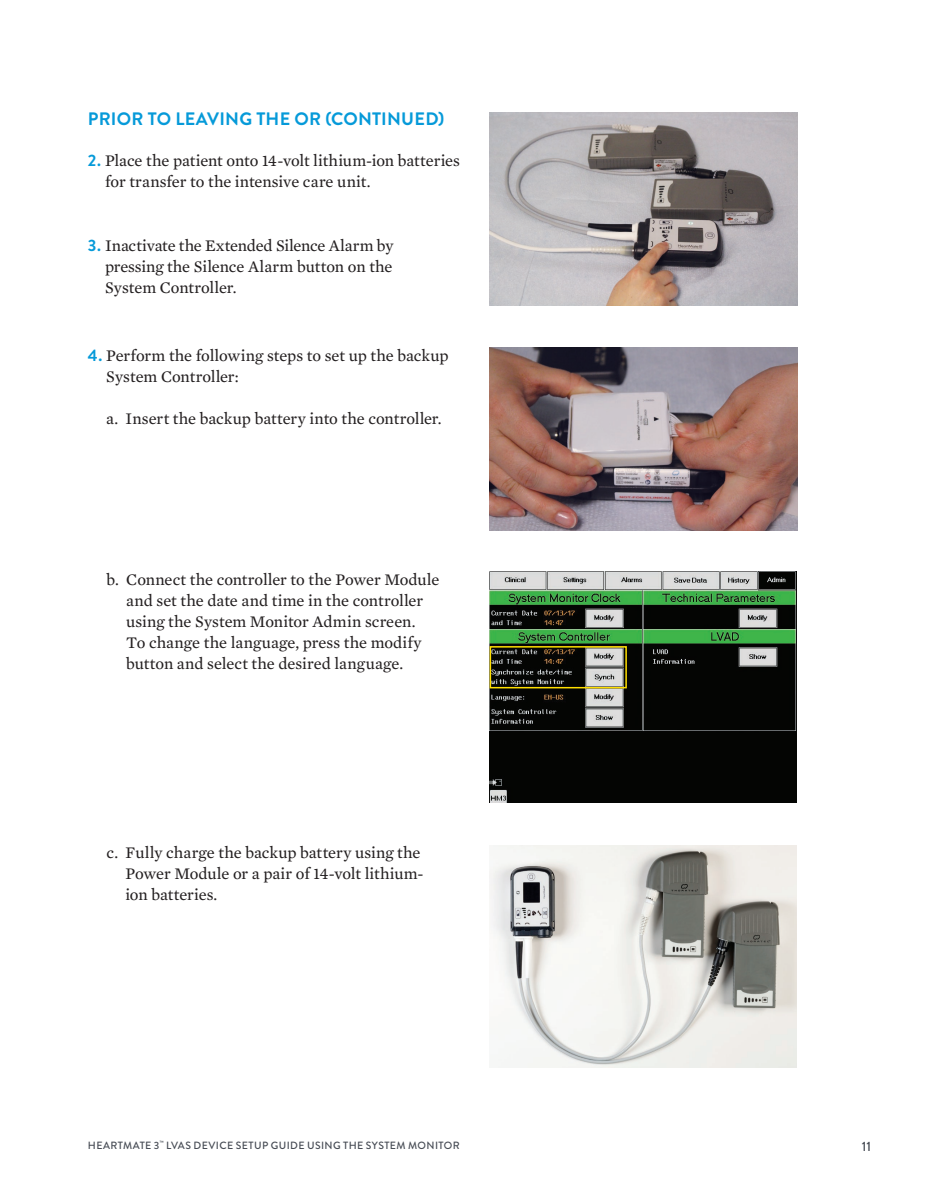
<style>
.page{position:relative;width:932px;height:1202px;background:#fff}
.page>*{position:absolute;margin:0;border:0;box-sizing:border-box;transform-origin:0 0}
.t1{font:700 18px "Brandon Grotesque";letter-spacing:.01em;color:#069ad9}
.t2{font:16.5px/21px "Mercury Text G2";letter-spacing:-.005em;color:#231f20}
.t3{font:500 13.5px "Brandon Grotesque";color:#464b54}
.t4{font:500 10.5px "Brandon Grotesque";letter-spacing:.035em;color:#464b54}
.s1{font-family:"Brandon Grotesque";font-weight:700;color:#069ad9}
</style>
<div class="page">
<img style="left:489px;top:113px;width:309px;height:192px">
<img style="left:489px;top:347px;width:309px;height:183px">
<img style="left:489px;top:572px;width:307px;height:230px">
<img style="left:489px;top:845px;width:307px;height:222px">
<div style="left:489px;top:646px;width:138px;height:42px;border:2px solid #ffdf01"></div>
<p class="t1" style="left:88px;top:106px;width:358px">PRIOR TO LEAVING THE OR (CONTINUED)</p>
<p class="t2" style="left:105px;top:149px;width:356px;text-indent:-17px"><span class="s1">2.</span> Place the patient onto 14-volt lithium-ion batteries for transfer to the intensive care unit.</p>
<p class="t2" style="left:105px;top:234px;width:290px;text-align:justify;text-indent:-17px"><span class="s1">3.</span> Inactivate the Extended Silence Alarm by pressing the Silence Alarm button on the System Controller.</p>
<p class="t2" style="left:106px;top:344px;width:344px;text-indent:-18px"><span class="s1">4.</span> Perform the following steps to set up the backup<br>System Controller:</p>
<p class="t2" style="left:106px;top:407px;width:337px">a. Insert the backup battery into the controller.</p>
<p class="t2" style="left:126px;top:568px;width:314px;text-indent:-20px">b. Connect the controller to the Power Module and set the date and time in the controller using the System Monitor Admin screen.<br>To change the language, press the modify button and select the desired language.</p>
<p class="t2" style="left:125px;top:841px;width:300px;text-indent:-19px">c. Fully charge the backup battery using the<br>Power Module or a pair of 14-volt lithium&shy;ion batteries.</p>
<p class="t4" style="left:88px;top:1137px;width:373px">HEARTMATE 3<sup>™</sup> LVAS DEVICE SETUP GUIDE USING THE SYSTEM MONITOR</p>
<p class="t3" style="left:862px;top:1136px;width:11px">11</p>
</div>
